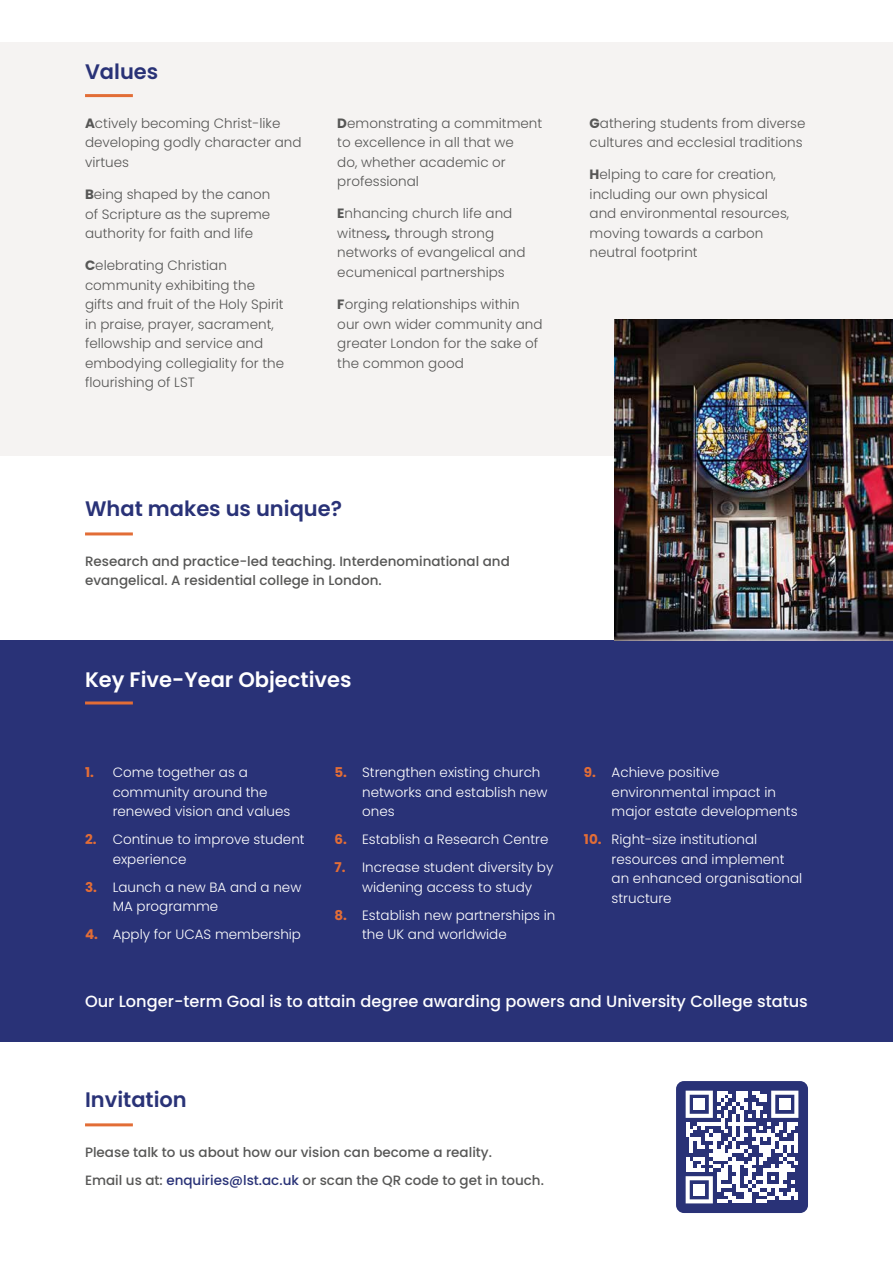
<style>
.page{position:relative;width:893px;height:1263px;background:#fff}
.page>*{position:absolute;margin:0;border:0;box-sizing:border-box;transform-origin:0 0}
.t1{font:600 21px "Poppins";color:#293277}
.t2{font:600 21px "Poppins";color:#fff}
.t3{font:500 16.2px "Poppins";color:#fff}
.t4{font:300 13.5px/19.5px "Poppins";color:#575756}
.t5{font:300 13.5px/19.5px "Poppins";color:#fff}
.t6{font:500 13.5px/19.5px "Poppins";color:#575756}
.s1{font-weight:700}
.s2{font-weight:700;font-style:italic}
.s3{font-weight:700;color:#e26d36}
.s4{color:#293277}
</style>
<div class="page">
<div style="left:676px;top:1081px;width:132px;height:132px;background:#293277;border-radius:8px"></div>
<div style="left:0;top:641px;width:893px;height:401px;background:#293277"></div>
<div style="left:0;top:43px;width:893px;height:413px;background:#f5f3f2"></div>
<hr style="left:85px;top:94px;width:48px;height:3px;background:#e26d36">
<hr style="left:85px;top:532px;width:48px;height:3px;background:#e26d36">
<hr style="left:85px;top:701px;width:48px;height:3px;background:#e26d36">
<hr style="left:85px;top:1123px;width:48px;height:3px;background:#e26d36">
<img style="left:614px;top:320px;width:279px;height:321px">
<svg style="left:686px;top:1091px;width:112px;height:112px"></svg>
<div style="left:693px;top:1098px;width:12px;height:12px;background:#fff"></div>
<div style="left:779px;top:1098px;width:12px;height:12px;background:#fff"></div>
<div style="left:693px;top:1184px;width:12px;height:12px;background:#fff"></div>
<h1 class="t1" style="left:85px;top:60px;width:75px">Values</h1>
<p class="t4" style="left:85px;top:113px;width:218px"><span class="s1">A</span>ctively becoming Christ-like developing godly character and virtues</p>
<p class="t4" style="left:85px;top:185px;width:187px;text-align:justify"><span class="s1">B</span>eing shaped by the canon of Scripture as the supreme authority for faith and life</p>
<p class="t4" style="left:85px;top:256px;width:201px"><span class="s1">C</span>elebrating Christian community exhibiting the gifts and fruit of the Holy Spirit in praise, prayer, sacrament, fellowship and service and embodying collegiality for the flourishing of LST</p>
<p class="t4" style="left:337px;top:113px;width:206px"><span class="s1">D</span>emonstrating a commitment to excellence in all that we<br>do, whether academic or professional</p>
<p class="t4" style="left:337px;top:204px;width:190px"><span class="s1">E</span>nhancing church life and witness<span class="s2">,</span> through strong networks of evangelical and ecumenical partnerships</p>
<p class="t4" style="left:337px;top:295px;width:207px"><span class="s1">F</span>orging relationships within our own wider community and greater London for the sake of the common good</p>
<p class="t4" style="left:590px;top:113px;width:217px"><span class="s1">G</span>athering students from diverse cultures and ecclesial traditions</p>
<p class="t4" style="left:590px;top:165px;width:201px"><span class="s1">H</span>elping to care for creation, including our own physical and environmental resources, moving towards a carbon neutral footprint</p>
<h1 class="t1" style="left:85px;top:497px;width:258px">What makes us unique?</h1>
<p class="t6" style="left:85px;top:551px;width:426px">Research and practice-led teaching. Interdenominational and evangelical. A residential college in London.</p>
<h1 class="t2" style="left:85px;top:667px;width:268px">Key Five-Year Objectives</h1>
<p class="t5" style="left:113px;top:763px;width:179px;text-indent:-28px"><span class="s3">1.</span> Come together as a community around the renewed vision and values</p>
<p class="t5" style="left:113px;top:830px;width:194px;text-indent:-28px"><span class="s3">2.</span> Continue to improve student experience</p>
<p class="t5" style="left:113px;top:877px;width:190px;text-indent:-28px"><span class="s3">3.</span> Launch a new BA and a new<br>MA programme</p>
<p class="t5" style="left:85px;top:925px;width:218px"><span class="s3">4.</span> Apply for UCAS membership</p>
<p class="t5" style="left:362px;top:763px;width:187px;text-indent:-28px"><span class="s3">5.</span> Strengthen existing church networks and establish new ones</p>
<p class="t5" style="left:334px;top:830px;width:216px"><span class="s3">6.</span> Establish a Research Centre</p>
<p class="t5" style="left:334px;top:858px;width:220px;text-align:center"><span class="s3">7.</span> Increase student diversity by widening access to study</p>
<p class="t5" style="left:362px;top:905px;width:195px;text-indent:-28px"><span class="s3">8.</span> Establish new partnerships in the UK and worldwide</p>
<p class="t5" style="left:612px;top:763px;width:188px;text-indent:-28px"><span class="s3">9.</span> Achieve positive environmental impact in major estate developments</p>
<p class="t5" style="left:612px;top:830px;width:192px;text-indent:-28px"><span class="s3">10.</span> Right-size institutional resources and implement an enhanced organisational structure</p>
<p class="t3" style="left:85px;top:992px;width:724px">Our Longer-term Goal is to attain degree awarding powers and University College status</p>
<h1 class="t1" style="left:85px;top:1088px;width:103px">Invitation</h1>
<p class="t6" style="left:85px;top:1138px;width:460px;line-height:28px">Please talk to us about how our vision can become a reality.<br>Email us at: <span class="s4">enquiries@lst.ac.uk</span> or scan the QR code to get in touch.</p>
</div>
